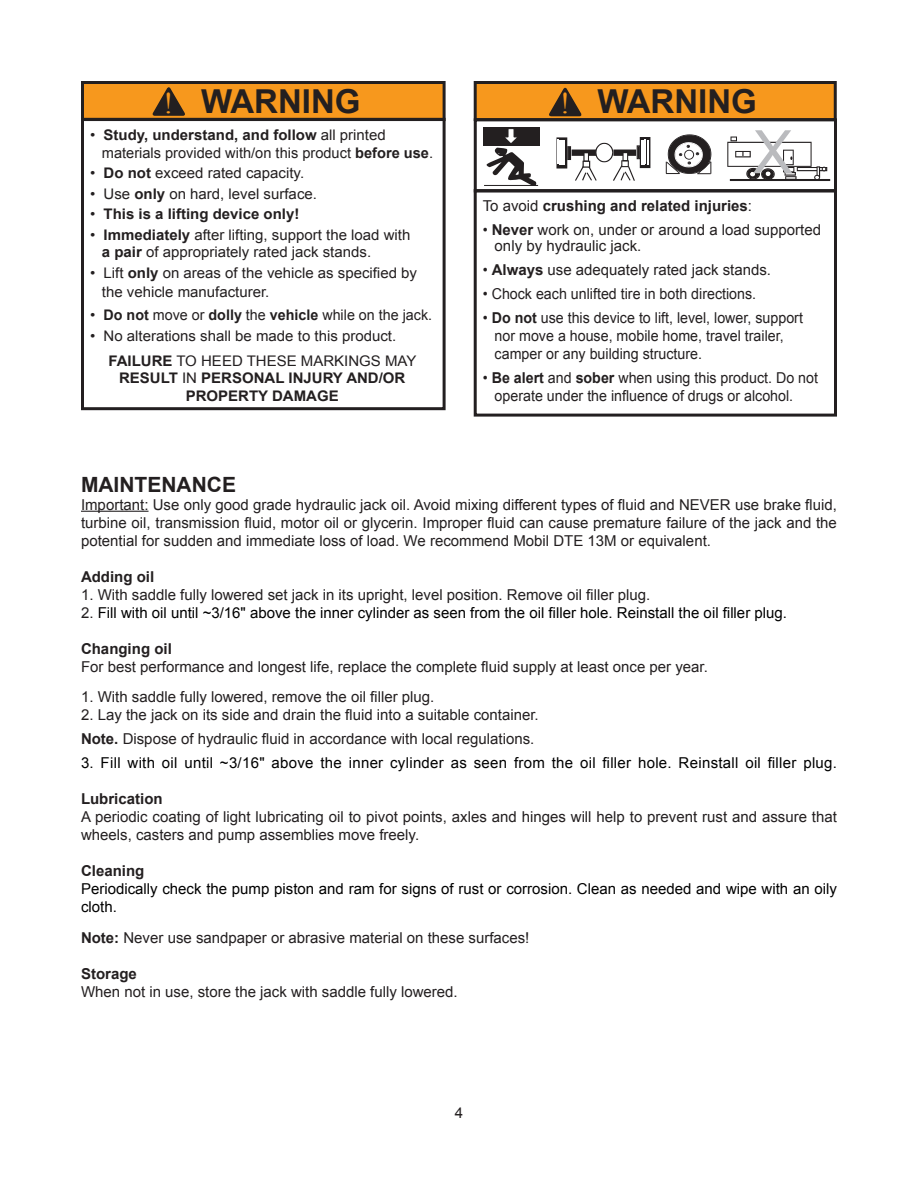
<style>
.page{position:relative;width:918px;height:1188px;background:#fff}
.page>*{position:absolute;margin:0;border:0;box-sizing:border-box;transform-origin:0 0}
.t1{font:60px "Arial";color:#babbbe}
.t2{font:700 33px "Arial";color:#231f20}
.t3{font:700 21px "Arial";color:#231f20}
.t4{font:15px/18px "Arial";color:#231f20}
.t5{font:15px/18px "Arial";color:#231f20;scale:.95 1}
.t6{font:15px/18px "Arial";color:#000}
.t7{font:15px "Arial";letter-spacing:.02em;color:#000}
.t8{font:700 15px "Arial";color:#231f20}
.t9{font:14.55px/17.5px "Arial";color:#231f20}
.t10{font:700 14.55px "Arial";color:#231f20}
.s1{font-family:"Times New Roman";font-weight:400;font-size:30px;color:#f7981d}
.s2{font-weight:700}
.s3{font-weight:400}
.s4{color:#231f20}
</style>
<div class="page">
<hr style="left:81px;top:511px;width:68px;height:1px;background:#231f20">
<div style="left:82px;top:82px;width:362px;height:38px;background:#f7981d"></div>
<div style="left:81px;top:81px;width:365px;height:40px;border:3px solid #231f20"></div>
<div style="left:81px;top:118px;width:365px;height:292px;border:3px solid #231f20"></div>
<svg style="left:153px;top:87px;width:33px;height:32px"></svg>
<div style="left:474px;top:189px;width:363px;height:228px;border:3px solid #231f20"></div>
<div style="left:474px;top:118px;width:363px;height:74px;border:3px solid #231f20"></div>
<div style="left:483px;top:127px;width:57px;height:19px;background:#231f20"></div>
<hr style="left:484px;top:185px;width:54px;height:1px;background:#231f20">
<svg style="left:486px;top:129px;width:51px;height:56px"></svg>
<svg style="left:556px;top:137px;width:94px;height:44px"></svg>
<svg style="left:666px;top:134px;width:45px;height:40px"></svg>
<svg style="left:727px;top:137px;width:103px;height:44px"></svg>
<div style="left:475px;top:82px;width:360px;height:38px;background:#f7981d"></div>
<div style="left:474px;top:81px;width:363px;height:40px;border:3px solid #231f20"></div>
<svg style="left:549px;top:87px;width:33px;height:32px"></svg>
<h2 class="t2" style="left:164px;top:79px;width:198px"><span class="s1">!</span> WARNING</h2>
<p class="t9" style="left:102px;top:127px;width:333px;text-indent:-12px">• <span class="s2">Study, understand, and follow</span> all printed materials provided with/on this product <span class="s2">before use</span>.</p>
<p class="t9" style="left:90px;top:165px;width:216px">• <span class="s2">Do not</span> exceed rated capacity.</p>
<p class="t9" style="left:90px;top:185px;width:229px">• Use <span class="s2">only</span> on hard, level surface.</p>
<p class="t10" style="left:90px;top:205px;width:211px"><span class="s3">•</span> This is a lifting device only!</p>
<p class="t9" style="left:102px;top:226px;width:310px;text-indent:-12px">• <span class="s2">Immediately</span> after lifting, support the load with <span class="s2">a pair</span> of appropriately rated jack stands.</p>
<p class="t9" style="left:102px;top:264px;width:317px;line-height:18.3px;text-indent:-12px">• Lift <span class="s2">only</span> on areas of the vehicle as specified by the vehicle manufacturer.</p>
<p class="t9" style="left:90px;top:306px;width:344px">• <span class="s2">Do not</span> move or <span class="s2">dolly</span> the <span class="s2">vehicle</span> while on the jack.</p>
<p class="t9" style="left:108px;top:323px;width:310px;line-height:25px;text-indent:-18px">• No alterations shall be made to this product.<br><span class="s2">FAI LURE</span> TO HEED THESE MARKINGS MAY</p>
<p class="t10" style="left:119px;top:368px;width:239px">RESULT <span class="s3">IN</span> PERSONAL INJURY AND</p>
<p class="t10" style="left:379px;top:368px;width:27px">/OR</p>
<p class="t10" style="left:186px;top:386px;width:54px">PROPERT</p>
<p class="t10" style="left:258px;top:386px;width:80px">Y DAMAGE</p>
<h2 class="t2" style="left:560px;top:80px;width:198px"><span class="s1">!</span> WARNING</h2>
<h1 class="t1" style="left:753px;top:113px;width:42px">X</h1>
<p class="t8" style="left:483px;top:195px;width:271px"><span class="s3">To avoid</span> crushing and related injuries<span class="s3">:</span></p>
<p class="t5" style="left:495px;top:221px;width:345px;line-height:16.5px;text-indent:-12px">• <span class="s2">Never</span> work on, under or around a load supported only by hydraulic jack.</p>
<p class="t5" style="left:483px;top:261px;width:305px">• <span class="s2">Always</span> use adequately rated jack stands.</p>
<p class="t5" style="left:483px;top:285px;width:289px">• Chock each unlifted tire in both directions.</p>
<p class="t5" style="left:495px;top:309px;width:326px;text-indent:-12px">• <span class="s2">Do not</span> use this device to lift, level, lower, support nor move a house, mobile home, travel trailer, camper or any building structure.</p>
<p class="t5" style="left:495px;top:369px;width:342px;text-indent:-12px">• <span class="s2">Be alert</span> and <span class="s2">sober</span> when using this product. Do not operate under the influence of drugs or alcohol.</p>
<h3 class="t3" style="left:81px;top:470px;width:33px">MAINTENANCE</h3>
<p class="t4" style="left:81px;top:496px;width:758px;text-align:justify">Important: Use only good grade hydraulic jack oil. Avoid mixing different types of fluid and NEVER use brake fluid, turbine oil, transmission fluid, motor oil or glycerin. Improper fluid can cause premature failure of the jack and the potential for sudden and immediate loss of load. We recommend Mobil DTE 13M or equivalent.</p>
<p class="t8" style="left:81px;top:566px;width:75px">Adding oil</p>
<p class="t4" style="left:81px;top:586px;width:571px">1. With saddle fully lowered set jack in its upright, level position. Remove oil filler plug.</p>
<p class="t6" style="left:81px;top:604px;width:708px"><span class="s4">2.</span> Fill with oil until ~3/16" above the inner cylinder as seen from the oil filler hole. Reinstall the oil filler plug.</p>
<p class="t8" style="left:81px;top:638px;width:92px">Changing oil</p>
<p class="t4" style="left:81px;top:658px;width:629px">For best performance and longest life, replace the complete fluid supply at least once per year.</p>
<p class="t4" style="left:81px;top:688px;width:355px">1. With saddle fully lowered, remove the oil filler plug.</p>
<p class="t4" style="left:81px;top:703px;width:459px;line-height:24px">2. Lay the jack on its side and drain the fluid into a suitable container.<br><span class="s2">Note.</span> Dispose of hydraulic fluid in accordance with local regulations.</p>
<p class="t7" style="left:81px;top:753px;width:758px">3. Fill with oil until ~3/16" above the inner cylinder as seen from the oil filler hole. Reinstall oil filler plug.</p>
<p class="t8" style="left:81px;top:788px;width:83px">Lubrication</p>
<p class="t4" style="left:81px;top:808px;width:757px">A periodic coating of light lubricating oil to pivot points, axles and hinges will help to prevent rust and assure that wheels, casters and pump assemblies move freely.</p>
<p class="t8" style="left:81px;top:860px;width:65px">Cleaning</p>
<p class="t6" style="left:81px;top:880px;width:757px">Periodically check the pump piston and ram for signs of rust or corrosion. Clean as needed and wipe with an oily cloth.</p>
<p class="t4" style="left:81px;top:929px;width:450px"><span class="s2">Note:</span> Never use sandpaper or abrasive material on these surfaces!</p>
<p class="t8" style="left:81px;top:964px;width:57px">Storage</p>
<p class="t4" style="left:81px;top:983px;width:378px">When not in use, store the jack with saddle fully lowered.</p>
<p class="t4" style="left:455px;top:1104px;width:10px">4</p>
</div>
